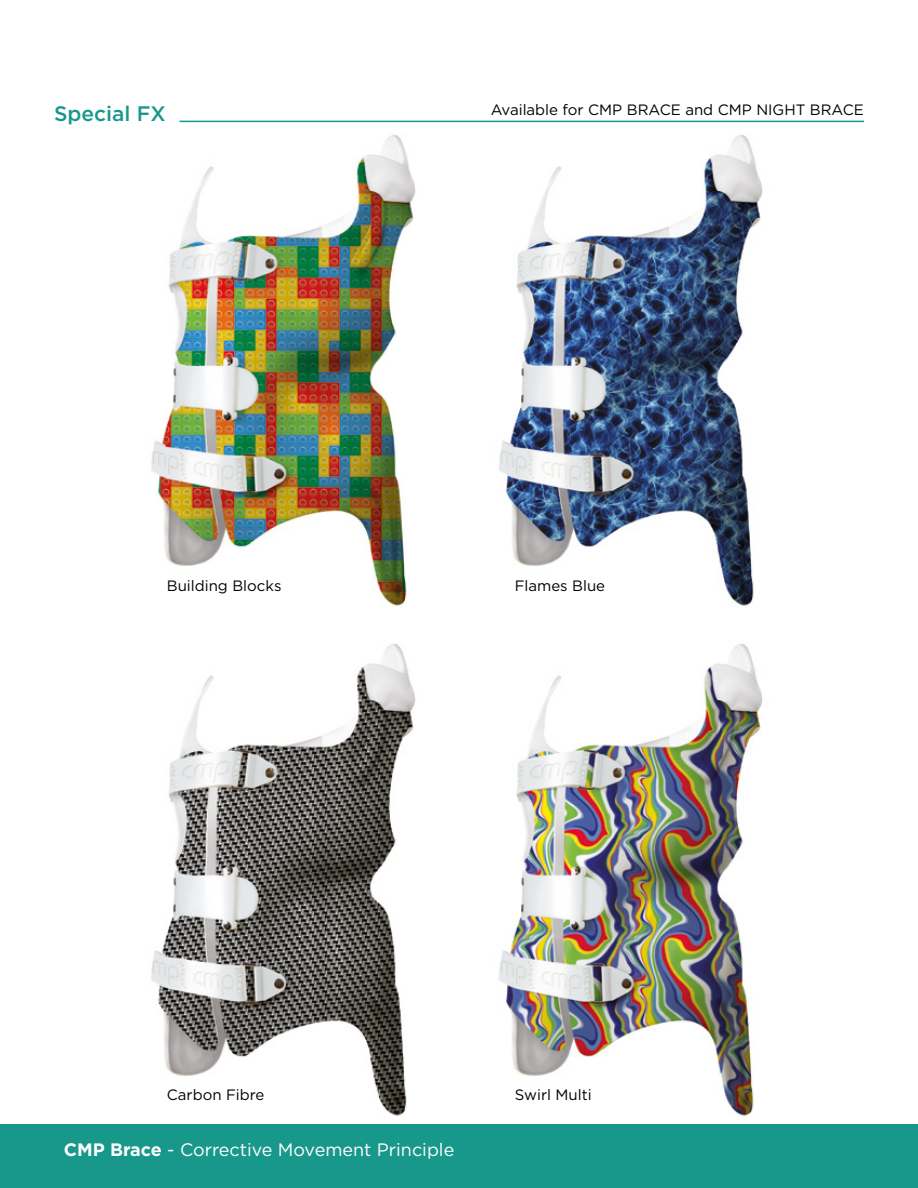
<style>
.page{position:relative;width:918px;height:1188px;background:#fff}
.page>*{position:absolute;margin:0;border:0;box-sizing:border-box;transform-origin:0 0}
.t1{font:500 21px "Gotham";color:#18988b}
.t2{font:18px "Gotham";color:#fff}
.t3{font:15px "Gotham";color:#000}
.s1{font-weight:700}
</style>
<div class="page">
<div style="left:0;top:1125px;width:918px;height:63px;background:#18988b"></div>
<hr style="left:180px;top:121px;width:684px;height:1px;background:#18988b">
<img style="left:151px;top:135px;width:265px;height:471px">
<img style="left:151px;top:644px;width:265px;height:472px">
<img style="left:499px;top:135px;width:264px;height:471px">
<img style="left:499px;top:644px;width:264px;height:472px">
<h1 class="t1" style="left:54px;top:101px;width:113px">Special FX</h1>
<p class="t3" style="left:167px;top:577px;width:116px">Building Blocks</p>
<p class="t3" style="left:491px;top:101px;width:375px">Available for CMP BRACE and CMP NIGHT BRACE</p>
<p class="t3" style="left:515px;top:577px;width:92px">Flames Blue</p>
<p class="t3" style="left:167px;top:1086px;width:99px">Carbon Fibre</p>
<p class="t2" style="left:64px;top:1139px;width:392px"><span class="s1">CMP Brace</span> - Corrective Movement Principle</p>
<p class="t3" style="left:515px;top:1086px;width:79px">Swirl Multi</p>
</div>
